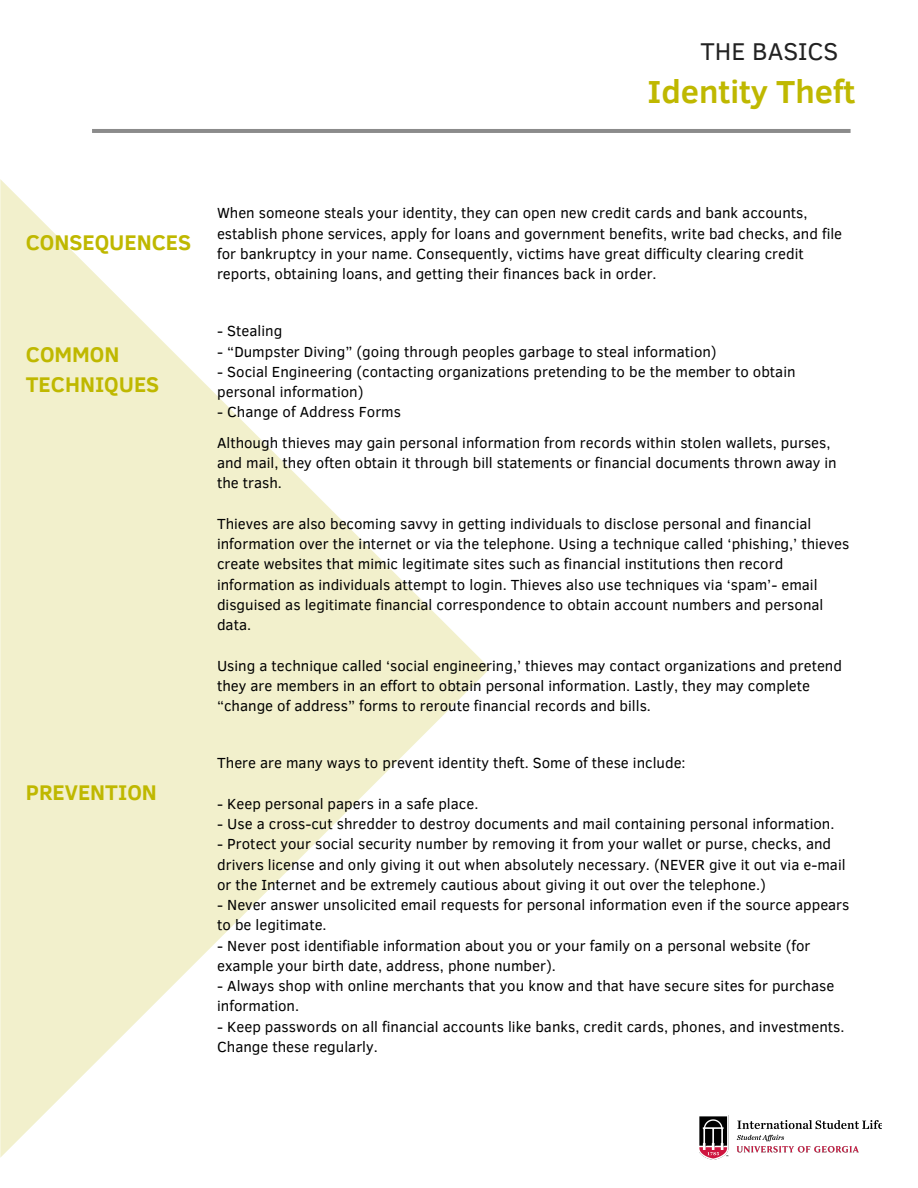
<style>
.page{position:relative;width:918px;height:1188px;background:#fff}
.page>*{position:absolute;margin:0;border:0;box-sizing:border-box;transform-origin:0 0}
.t1{font:700 32.7px "Clear Sans";color:#bfb800}
.t2{font:24.9px "Clear Sans";color:#222}
.t3{font:700 21.75px/30.3px "Clear Sans";color:#bfb800}
.t4{font:15px/20.2px "Clear Sans";color:#000}
</style>
<div class="page">
<img style="left:700px;top:1115px;width:182px;height:44px">
<svg style="left:0;top:179px;width:490px;height:979px"></svg>
<hr style="left:92px;top:129px;width:759px;height:4px;background:#8b8b8b">
<h2 class="t2" style="left:701px;top:33px;width:140px">THE BASICS</h2>
<h1 class="t1" style="left:648px;top:68px;width:209px">Identity Theft</h1>
<h3 class="t3" style="left:26px;top:226px;width:167px">CONSEQUENCES</h3>
<h3 class="t3" style="left:26px;top:338px;width:135px">COMMON<br>TECHNIQUES</h3>
<h3 class="t3" style="left:26px;top:776px;width:133px">PREVENTION</h3>
<p class="t4" style="left:217px;top:202px;width:627px">When someone steals your identity, they can open new credit cards and bank accounts, establish phone services, apply for loans and government benefits, write bad checks, and file for bankruptcy in your name. Consequently, victims have great difficulty clearing credit reports, obtaining loans, and getting their finances back in order.</p>
<p class="t4" style="left:217px;top:320px;width:67px">- Stealing</p>
<p class="t4" style="left:217px;top:341px;width:501px">- “Dumpster Diving” (going through peoples garbage to steal information)</p>
<p class="t4" style="left:217px;top:361px;width:580px">- Social Engineering (contacting organizations pretending to be the member to obtain personal information)</p>
<p class="t4" style="left:217px;top:396px;width:615px;line-height:30.6px">- Change of Address Forms<br>Although thieves may gain personal information from records within stolen wallets, purses,</p>
<p class="t4" style="left:217px;top:452px;width:621px">and mail, they often obtain it through bill statements or financial documents thrown away in the trash.</p>
<p class="t4" style="left:217px;top:513px;width:634px">Thieves are also becoming savvy in getting individuals to disclose personal and financial information over the internet or via the telephone. Using a technique called ‘phishing,’ thieves create websites that mimic legitimate sites such as financial institutions then record information as individuals attempt to login. Thieves also use techniques via ‘spam’- email disguised as legitimate financial correspondence to obtain account numbers and personal data.</p>
<p class="t4" style="left:217px;top:655px;width:627px">Using a technique called ‘social engineering,’ thieves may contact organizations and pretend they are members in an effort to obtain personal information. Lastly, they may complete “change of address” forms to reroute financial records and bills.</p>
<p class="t4" style="left:217px;top:752px;width:470px">There are many ways to prevent identity theft. Some of these include:</p>
<p class="t4" style="left:217px;top:793px;width:263px">- Keep personal papers in a safe place.</p>
<p class="t4" style="left:217px;top:813px;width:619px">- Use a cross-cut shredder to destroy documents and mail containing personal information.</p>
<p class="t4" style="left:217px;top:833px;width:630px">- Protect your social security number by removing it from your wallet or purse, checks, and drivers license and only giving it out when absolutely necessary. (NEVER give it out via e-mail or the Internet and be extremely cautious about giving it out over the telephone.)</p>
<p class="t4" style="left:217px;top:894px;width:634px">- Never answer unsolicited email requests for personal information even if the source appears to be legitimate.</p>
<p class="t4" style="left:217px;top:934px;width:595px">- Never post identifiable information about you or your family on a personal website (for example your birth date, address, phone number).</p>
<p class="t4" style="left:217px;top:975px;width:619px">- Always shop with online merchants that you know and that have secure sites for purchase information.</p>
<p class="t4" style="left:217px;top:1015px;width:629px">- Keep passwords on all financial accounts like banks, credit cards, phones, and investments.<br>Change these regularly.</p>
</div>
